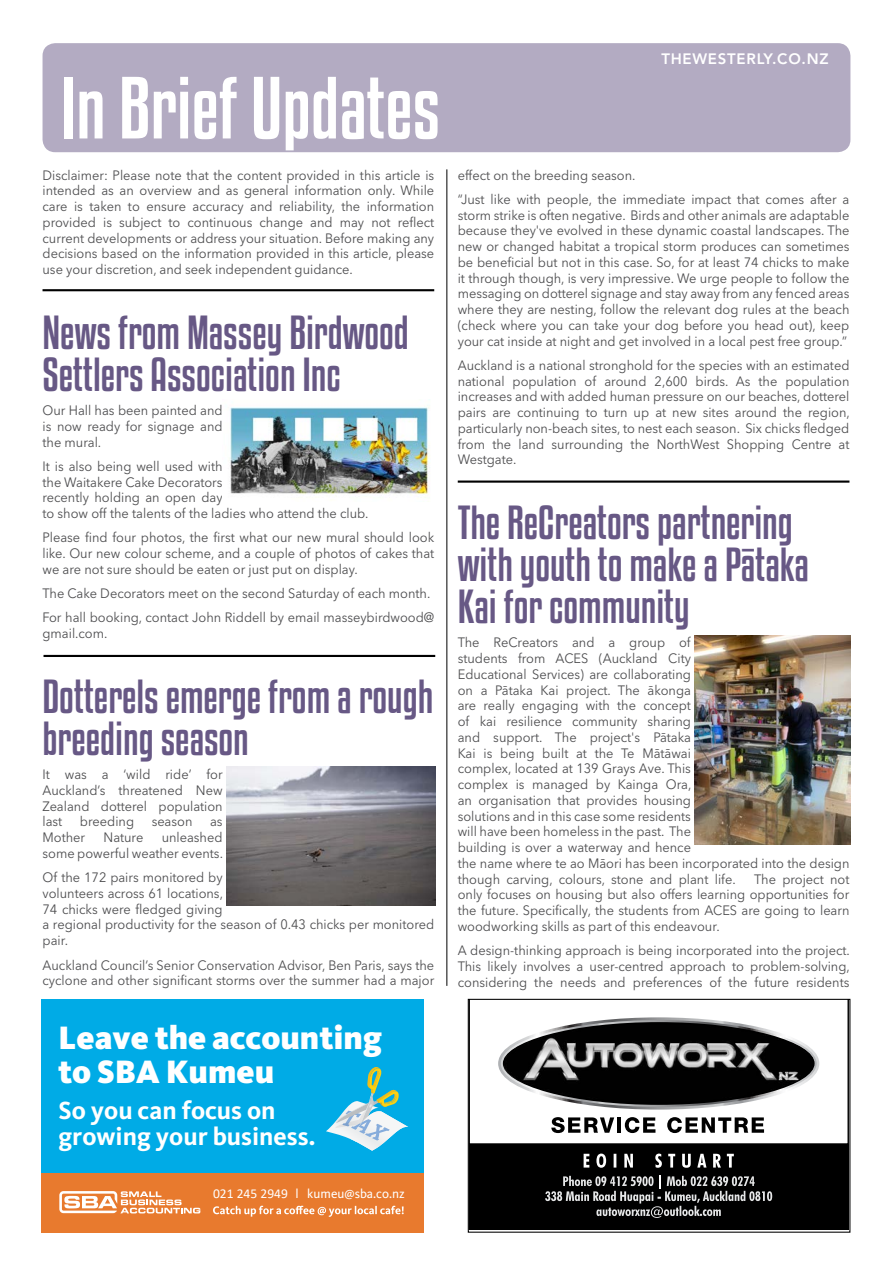
<style>
.page{position:relative;width:893px;height:1263px;background:#fff}
.page>*{position:absolute;margin:0;border:0;box-sizing:border-box;transform-origin:0 0}
.t1{font:78px "Kenyan Coffee Rg";color:#fff}
.t2{font:42px/42px "Kenyan Coffee Rg";color:#675885}
.t3{font:900 33.6px/34.2px "Kievit OT";color:#fff}
.t4{font:700 25.65px/25.3px "Kievit OT";color:#fff}
.t5{font:800 15px "Avenir LT Std";letter-spacing:.05em;color:#fff}
.t6{font:13.5px/15.8px "Avenir Next LT Pro";color:#4d4d4f;text-align:justify;scale:.95 1}
.t7{font:13.5px "Calibri";color:#fff}
.t8{font:13.05px "Kievit OT";color:#fff}
</style>
<div class="page">
<hr style="left:43px;top:289px;width:391px;height:2px;background:#000">
<div style="left:43px;top:43px;width:807px;height:109px;background:#b3abc2;border-radius:13px"></div>
<hr style="left:446px;top:169px;width:1px;height:817px;background:#000">
<hr style="left:44px;top:655px;width:391px;height:2px;background:#000">
<div style="left:42px;top:999px;width:382px;height:234px;background:#00abe6"></div>
<div style="left:42px;top:1173px;width:382px;height:60px;background:#e87a2e"></div>
<svg style="left:213px;top:1206px;width:191px;height:11px"></svg>
<svg style="left:59px;top:1191px;width:141px;height:22px"></svg>
<svg style="left:326px;top:1067px;width:82px;height:84px"></svg>
<hr style="left:458px;top:480px;width:391px;height:3px;background:#000">
<img style="left:227px;top:767px;width:208px;height:139px">
<svg style="left:470px;top:1001px;width:378px;height:229px"></svg>
<svg style="left:545px;top:1176px;width:227px;height:42px;background:#363636"></svg>
<svg style="left:584px;top:1153px;width:150px;height:15px"></svg>
<svg style="left:551px;top:1117px;width:63px;height:16px"></svg>
<hr style="left:617px;top:1117px;width:4px;height:16px;background:#000">
<svg style="left:625px;top:1117px;width:30px;height:16px"></svg>
<svg style="left:667px;top:1117px;width:97px;height:16px"></svg>
<svg style="left:498px;top:1017px;width:321px;height:92px"></svg>
<div style="left:468px;top:999px;width:382px;height:234px;border:1px solid #000"></div>
<img style="left:230px;top:407px;width:200px;height:91px">
<img style="left:694px;top:636px;width:156px;height:208px">
<p class="t1" style="left:60px;top:55px;width:382px">In Brief Updates</p>
<p class="t6" style="left:43px;top:167px;width:414px">Disclaimer: Please note that the content provided in this article is intended as an overview and as general information only. While care is taken to ensure accuracy and reliability, the information provided is subject to continuous change and may not reflect current developments or address your situation. Before making any decisions based on the information provided in this article, please use your discretion, and seek independent guidance.</p>
<p class="t2" style="left:43px;top:310px;width:368px">News from Massey Birdwood<br>Settlers Association Inc</p>
<p class="t6" style="left:43px;top:402px;width:191px">Our Hall has been painted and is now ready for signage and the mural.</p>
<p class="t6" style="left:43px;top:458px;width:345px;text-align:left">It is also being well used with<br>the Waitakere Cake Decorators<br>recently holding an open day<br>to show off the talents of the ladies who attend the club.</p>
<p class="t6" style="left:43px;top:530px;width:414px">Please find four photos, the first what our new mural should look like. Our new colour scheme, and a couple of photos of cakes that we are not sure should be eaten or just put on display.</p>
<p class="t6" style="left:43px;top:585px;width:410px">The Cake Decorators meet on the second Saturday of each month.</p>
<p class="t6" style="left:43px;top:610px;width:414px">For hall booking, contact John Riddell by email masseybirdwood@ gmail.com.</p>
<p class="t2" style="left:43px;top:674px;width:392px">Dotterels emerge from a rough breeding season</p>
<p class="t6" style="left:43px;top:766px;width:191px">It was a ‘wild ride’ for Auckland’s threatened New Zealand dotterel population last</p>
<p class="t6" style="left:80px;top:814px;width:59px">breeding</p>
<p class="t6" style="left:152px;top:814px;width:44px">season</p>
<p class="t6" style="left:210px;top:814px;width:15px">as</p>
<p class="t6" style="left:43px;top:829px;width:46px">Mother</p>
<p class="t6" style="left:104px;top:829px;width:43px">Nature</p>
<p class="t6" style="left:43px;top:829px;width:191px;text-align:right">unleashed<br>some powerful weather events.</p>
<p class="t6" style="left:43px;top:869px;width:414px;text-align:left">Of the 172 pairs monitored by<br>volunteers across 61 locations,<br>74 chicks were fledged giving<br>a regional productivity for the season of 0.43 chicks per monitored pair.</p>
<p class="t6" style="left:43px;top:957px;width:414px">Auckland Council’s Senior Conservation Advisor, Ben Paris, says the cyclone and other significant storms over the summer had a major</p>
<p class="t3" style="left:58px;top:1020px;width:325px">Leave the accounting to SBA Kumeu</p>
<p class="t4" style="left:58px;top:1098px;width:259px">So you can focus on growing your business.</p>
<p class="t7" style="left:213px;top:1184px;width:76px">021 245 2949</p>
<p class="t8" style="left:295px;top:1186px;width:111px">l kumeu@sba.co.nz</p>
<p class="t5" style="left:661px;top:50px;width:169px">THEWESTERLY.CO.NZ</p>
<p class="t6" style="left:458px;top:167px;width:189px">effect on the breeding season.</p>
<p class="t6" style="left:458px;top:191px;width:414px">“Just like with people, the immediate impact that comes after a storm strike is often negative. Birds and other animals are adaptable because they've evolved in these dynamic coastal landscapes. The new or changed habitat a tropical storm produces can sometimes be beneficial but not in this case. So, for at least 74 chicks to make it through though, is very impressive. We urge people to follow the messaging on dotterel signage and stay away from any fenced areas where they are nesting, follow the relevant dog rules at the beach (check where you can take your dog before you head out), keep your cat inside at night and get involved in a local pest free group.”</p>
<p class="t6" style="left:458px;top:357px;width:414px">Auckland is a national stronghold for the species with an estimated national population of around 2,600 birds. As the population increases and with added human pressure on our beaches, dotterel pairs are continuing to turn up at new sites around the region, particularly non-beach sites, to nest each season. Six chicks fledged from the land surrounding the NorthWest Shopping Centre at Westgate.</p>
<p class="t2" style="left:458px;top:500px;width:353px">The ReCreators partnering with youth to make a Pātaka<br>Kai for community</p>
<p class="t6" style="left:458px;top:635px;width:414px;text-align:left">The ReCreators and a group of<br>students from ACES (Auckland City<br>Educational Services) are collaborating<br>on a Pātaka Kai project. The ākonga<br>are really engaging with the concept<br>of kai resilience community sharing<br>and support. The project's Pātaka<br>Kai is being built at the Te Mātāwai<br>complex, located at 139 Grays Ave. This<br>complex is managed by Kainga Ora,<br>an organisation that provides housing<br>solutions and in this case some residents<br>will have been homeless in the past. The<br>building is over a waterway and hence<br>the name where te ao Māori has been incorporated into the design though carving, colours, stone and plant life.</p>
<p class="t6" style="left:458px;top:871px;width:414px;text-indent:296px">The project not only focuses on housing but also offers learning opportunities for the future. Specifically, the students from ACES are going to learn woodworking skills as part of this endeavour.</p>
<p class="t6" style="left:458px;top:942px;width:414px">A design-thinking approach is being incorporated into the project.<br>This likely involves a user-centred approach to problem-solving, considering the needs and preferences of the future residents</p>
</div>
